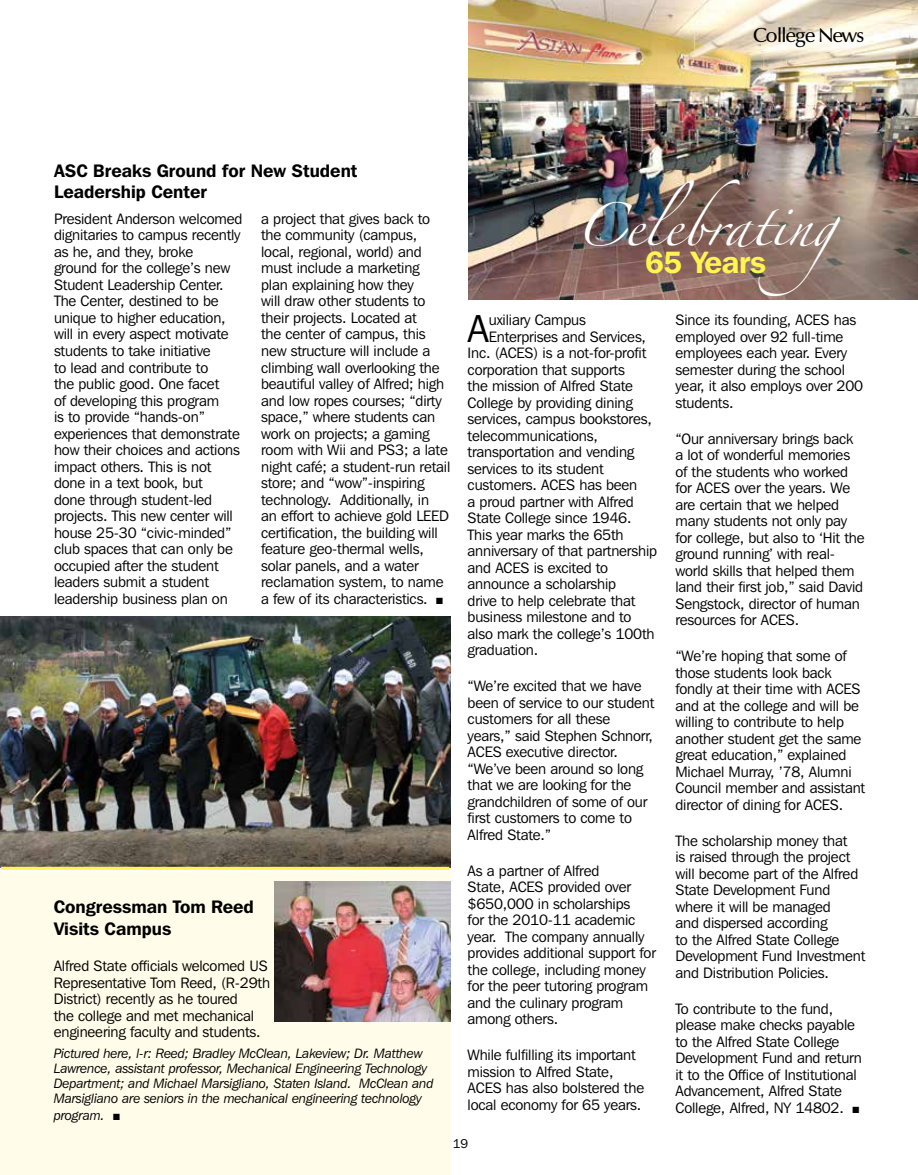
<style>
.page{position:relative;width:918px;height:1175px;background:#fff}
.page>*{position:absolute;margin:0;border:0;box-sizing:border-box;transform-origin:0 0}
.t1{font:38.85px "Franklin Gothic IT Cby BT";color:#000}
.t2{font:38.7px "Zapfino";letter-spacing:-.01em;color:#fff}
.t3{font:600 30.75px "Franklin Gothic IT Cby BT";letter-spacing:-.01em;color:#fff450}
.t4{font:500 19.5px "Optimale";color:#000}
.t5{font:600 18px/22.5px "Franklin Gothic IT Cby BT";color:#000}
.t6{font:15px/16.5px "Franklin Gothic IT Cby BT";letter-spacing:-.01em;color:#000}
.t7{font:italic 13.5px/15px "Franklin Gothic IT Cby BT";letter-spacing:-.01em;color:#000}
.t8{font:12.75px "Franklin Gothic IT Cby BT";color:#000}
</style>
<div class="page">
<img style="left:469px;top:0;width:449px;height:300px">
<div style="left:0;top:872px;width:450px;height:302px;background:#fffde9"></div>
<img style="left:275px;top:882px;width:175px;height:139px">
<img style="left:0;top:616px;width:450px;height:251px">
<hr style="left:1px;top:866px;width:448px;height:3px;background:#fff450">
<h3 class="t4" style="left:754px;top:24px;width:112px">College News</h3>
<p class="t5" style="left:54px;top:160px;width:305px;line-height:21px">ASC Breaks Ground for New Student<br>Leadership Center</p>
<p class="t6" style="left:54px;top:210px;width:190px">President Anderson welcomed dignitaries to campus recently as he, and they, broke<br>ground for the college’s new<br>Student Leadership Center.<br>The Center, destined to be unique to higher education, will in every aspect motivate students to take initiative<br>to lead and contribute to<br>the public good. One facet<br>of developing this program<br>is to provide “hands-on” experiences that demonstrate how their choices and actions impact others. This is not done in a text book, but<br>done through student-led projects. This new center will house 25-30 “civic-minded” club spaces that can only be occupied after the student leaders submit a student leadership business plan on</p>
<p class="t6" style="left:261px;top:210px;width:191px">a project that gives back to the community (campus, local, regional, world) and must include a marketing<br>plan explaining how they<br>will draw other students to their projects. Located at<br>the center of campus, this new structure will include a climbing wall overlooking the beautiful valley of Alfred; high and low ropes courses; “dirty space,” where students can work on projects; a gaming room with Wii and PS3; a late night café; a student-run retail store; and “wow”-inspiring technology. Additionally, in<br>an effort to achieve gold LEED certification, the building will feature geo-thermal wells, solar panels, and a water reclamation system, to name a few of its characteristics. ■</p>
<p class="t5" style="left:54px;top:894px;width:202px">Congressman Tom Reed<br>Visits Campus</p>
<p class="t6" style="left:54px;top:957px;width:218px">Alfred State officials welcomed US Representative Tom Reed, (R-29th District) recently as he toured<br>the college and met mechanical engineering faculty and students.</p>
<p class="t7" style="left:54px;top:1045px;width:381px">Pictured here, l-r: Reed; Bradley McClean, Lakeview; Dr. Matthew Lawrence, assistant professor, Mechanical Engineering Technology Department; and Michael Marsigliano, Staten Island. McClean and Marsigliano are seniors in the mechanical engineering technology</p>
<p class="t7" style="left:54px;top:1107px;width:68px">program. ■</p>
<h2 class="t2" style="left:575px;top:209px;width:321px">Celebrating</h2>
<h3 class="t3" style="left:645px;top:243px;width:122px">65 Years</h3>
<h1 class="t1" style="left:468px;top:304px;width:23px">A</h1>
<p class="t6" style="left:489px;top:311px;width:99px">uxiliary Campus</p>
<p class="t6" style="left:489px;top:328px;width:159px">Enterprises and Services,</p>
<p class="t6" style="left:468px;top:344px;width:180px">Inc. (ACES) is a not-for-profit</p>
<p class="t6" style="left:468px;top:361px;width:159px">corporation that supports</p>
<p class="t6" style="left:468px;top:377px;width:167px">the mission of Alfred State</p>
<p class="t6" style="left:468px;top:394px;width:167px">College by providing dining</p>
<p class="t6" style="left:468px;top:410px;width:186px">services, campus bookstores,</p>
<p class="t6" style="left:468px;top:427px;width:132px">telecommunications,</p>
<p class="t6" style="left:468px;top:443px;width:168px">transportation and vending</p>
<p class="t6" style="left:468px;top:460px;width:138px">services to its student</p>
<p class="t6" style="left:468px;top:476px;width:171px">customers. ACES has been</p>
<p class="t6" style="left:468px;top:493px;width:168px">a proud partner with Alfred</p>
<p class="t6" style="left:468px;top:509px;width:165px">State College since 1946.</p>
<p class="t6" style="left:468px;top:526px;width:157px">This year marks the 65th</p>
<p class="t6" style="left:468px;top:542px;width:191px">anniversary of that partnership</p>
<p class="t6" style="left:468px;top:559px;width:142px">and ACES is excited to</p>
<p class="t6" style="left:468px;top:575px;width:150px">announce a scholarship</p>
<p class="t6" style="left:468px;top:592px;width:169px">drive to help celebrate that</p>
<p class="t6" style="left:468px;top:608px;width:165px">business milestone and to</p>
<p class="t6" style="left:468px;top:625px;width:188px">also mark the college’s 100th</p>
<p class="t6" style="left:468px;top:641px;width:72px">graduation.</p>
<p class="t6" style="left:468px;top:677px;width:188px">“We’re excited that we have been of service to our student customers for all these years,” said Stephen Schnorr,<br>ACES executive director. “We’ve been around so long that we are looking for the grandchildren of some of our first customers to come to<br>Alfred State.”</p>
<p class="t6" style="left:468px;top:862px;width:190px">As a partner of Alfred<br>State, ACES provided over $650,000 in scholarships<br>for the 2010-11 academic year. The company annually provides additional support for the college, including money for the peer tutoring program and the culinary program among others.</p>
<p class="t6" style="left:468px;top:1046px;width:178px">While fulfilling its important mission to Alfred State,<br>ACES has also bolstered the local economy for 65 years.</p>
<p class="t6" style="left:675px;top:311px;width:189px">Since its founding, ACES has employed over 92 full-time employees each year. Every semester during the school year, it also employs over 200 students.</p>
<p class="t6" style="left:675px;top:430px;width:191px">“Our anniversary brings back a lot of wonderful memories of the students who worked for ACES over the years. We are certain that we helped many students not only pay for college, but also to ‘Hit the ground running’ with real&shy;world skills that helped them land their first job,” said David<br>Sengstock, director of human resources for ACES.</p>
<p class="t6" style="left:675px;top:647px;width:191px">“We’re hoping that some of those students look back fondly at their time with ACES and at the college and will be willing to contribute to help another student get the same great education,” explained<br>Michael Murray, ’78, Alumni<br>Council member and assistant director of dining for ACES.</p>
<p class="t6" style="left:675px;top:832px;width:191px">The scholarship money that<br>is raised through the project will become part of the Alfred<br>State Development Fund where it will be managed<br>and dispersed according<br>to the Alfred State College<br>Development Fund Investment and Distribution Policies.</p>
<p class="t6" style="left:675px;top:1000px;width:188px">To contribute to the fund, please make checks payable to the Alfred State College<br>Development Fund and return it to the Office of Institutional<br>Advancement, Alfred State<br>College, Alfred, NY 14802. ■</p>
<p class="t8" style="left:453px;top:1135px;width:17px">19</p>
</div>
